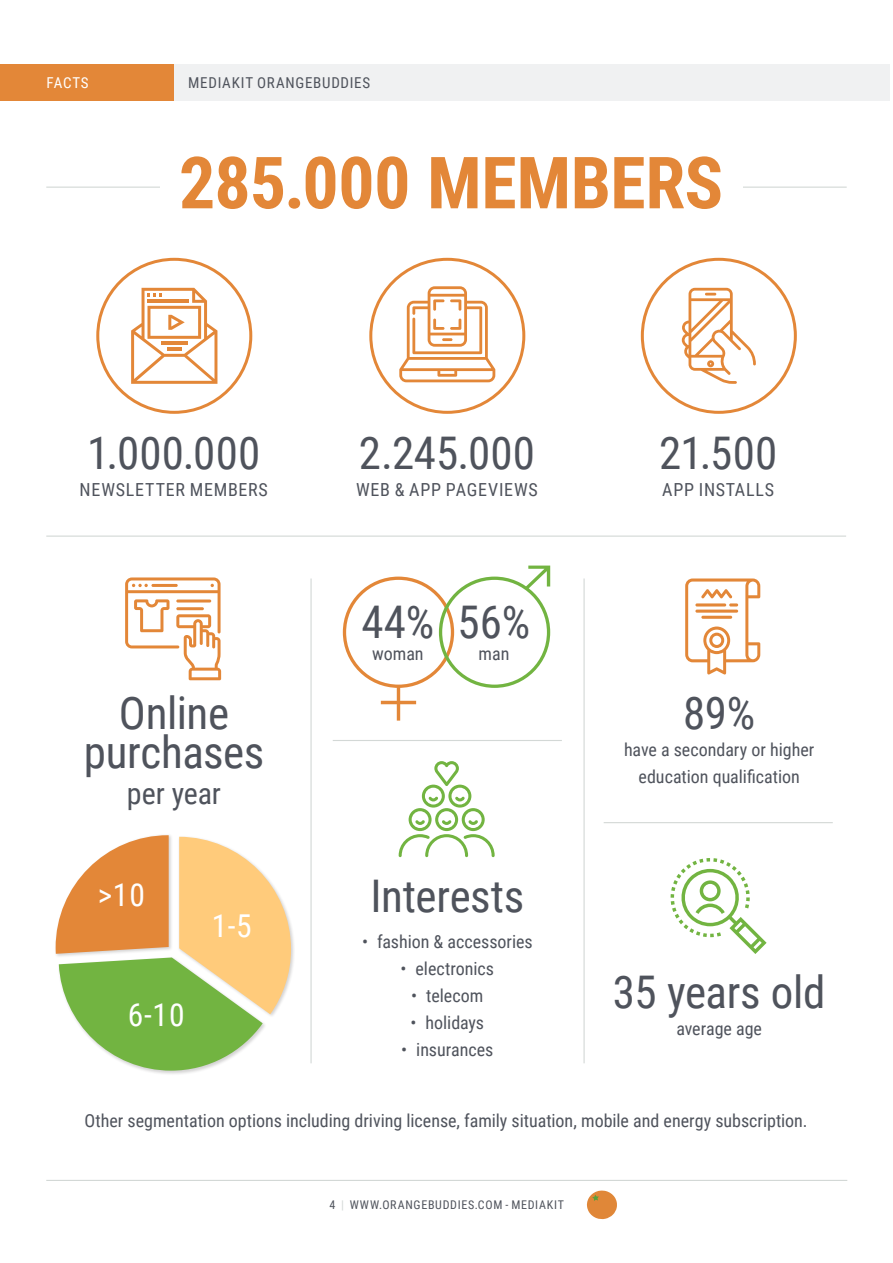
<style>
.page{position:relative;width:893px;height:1263px;background:#fff}
.page>*{position:absolute;margin:0;border:0;box-sizing:border-box;transform-origin:0 0}
.T2___Centre{font:700 72px "Roboto Condensed";letter-spacing:-.005em;color:#e38738}
.H2___Centre{font:45px/39px "Roboto Condensed";letter-spacing:-.01em;color:#4f535c;text-align:center}
.T5___Center{font:45px "Roboto Condensed";letter-spacing:.005em;color:#4f535c}
.Text_Heading_upperca{font:31.5px "Roboto Condensed";color:#fff}
.H2___Centre-2{font:30px "Roboto Condensed";letter-spacing:-.005em;color:#4f535c}
.H2___Centre-3{font:18px/27px "Roboto Condensed";color:#4f535c;text-align:center}
.BC___Centre{font:18px "Roboto Condensed";letter-spacing:.04em;color:#4f535c}
.t1{font:15px "Roboto Condensed";letter-spacing:.05em;color:#4f535c}
.C__Header{font:15px "Roboto Condensed";letter-spacing:.045em;color:#fff}
.t2{font:12px "Roboto Condensed";letter-spacing:.06em;color:#4f535c}
.s1{color:#d3d8d6}
</style>
<div class="page">
<hr style="left:46px;top:1180px;width:801px;height:1px;background:#d3d8d6">
<div style="left:134px;top:64px;width:756px;height:36px;background:#f0f1f2"></div>
<div style="left:0;top:64px;width:173px;height:36px;background:#e38738"></div>
<svg style="left:587px;top:1190px;width:30px;height:29px"></svg>
<div style="left:57px;top:956px;width:210px;height:119px;background:#231f20;opacity:.2"></div>
<div style="left:178px;top:835px;width:117px;height:184px;background:#231f20;opacity:.2"></div>
<div style="left:54px;top:834px;width:119px;height:124px;background:#231f20;opacity:.2"></div>
<svg style="left:56px;top:835px;width:235px;height:235px"></svg>
<div style="left:96px;top:258px;width:156px;height:156px;border:3px solid #e38738;border-radius:50%"></div>
<div style="left:369px;top:258px;width:156px;height:156px;border:3px solid #e38738;border-radius:50%"></div>
<div style="left:641px;top:258px;width:156px;height:156px;border:3px solid #e38738;border-radius:50%"></div>
<svg style="left:671px;top:858px;width:96px;height:96px"></svg>
<svg style="left:685px;top:578px;width:75px;height:97px"></svg>
<svg style="left:399px;top:286px;width:96px;height:96px"></svg>
<svg style="left:131px;top:288px;width:86px;height:96px"></svg>
<svg style="left:125px;top:577px;width:96px;height:103px"></svg>
<svg style="left:381px;top:686px;width:35px;height:35px"></svg>
<svg style="left:525px;top:566px;width:25px;height:23px"></svg>
<svg style="left:399px;top:761px;width:96px;height:96px"></svg>
<svg style="left:682px;top:288px;width:74px;height:96px"></svg>
<hr style="left:583px;top:578px;width:2px;height:485px;background:#d3d8d6">
<hr style="left:46px;top:535px;width:800px;height:2px;background:#d3d8d6">
<hr style="left:46px;top:187px;width:801px;height:1px;background:#d3d8d6">
<hr style="left:604px;top:822px;width:229px;height:1px;background:#d3d8d6">
<hr style="left:310px;top:578px;width:2px;height:485px;background:#d3d8d6">
<hr style="left:333px;top:740px;width:229px;height:1px;background:#d3d8d6">
<div style="left:343px;top:577px;width:111px;height:111px;border:3px solid #e38738;border-radius:50%"></div>
<div style="left:439px;top:577px;width:111px;height:111px;border:3px solid #72b441;border-radius:50%"></div>
<div style="left:160px;top:126px;width:582px;height:123px;background:#fff"></div>
<p class="C__Header" style="left:47px;top:72px;width:44px">FACTS</p>
<p class="t1" style="left:188px;top:72px;width:183px">MEDIAKIT ORANGEBUDDIES</p>
<p class="T2___Centre" style="left:179px;top:132px;width:546px">285.000 MEMBERS</p>
<p class="T5___Center" style="left:87px;top:422px;width:175px">1.000.000</p>
<p class="BC___Centre" style="left:80px;top:477px;width:190px">NEWSLETTER MEMBERS</p>
<p class="H2___Centre" style="left:84px;top:692px;width:182px">Online purchases</p>
<p class="H2___Centre-2" style="left:127px;top:772px;width:96px">per year</p>
<p class="Text_Heading_upperca" style="left:98px;top:873px;width:49px">&gt;10</p>
<p class="Text_Heading_upperca" style="left:128px;top:992px;width:58px">6-10</p>
<p class="Text_Heading_upperca" style="left:212px;top:904px;width:42px">1-5</p>
<p class="T5___Center" style="left:359px;top:422px;width:178px">2.245.000</p>
<p class="BC___Centre" style="left:356px;top:477px;width:183px">WEB &amp; APP PAGEVIEWS</p>
<p class="H2___Centre" style="left:361px;top:601px;width:74px">44%</p>
<p class="H2___Centre-3" style="left:372px;top:639px;width:53px">woman</p>
<p class="H2___Centre" style="left:457px;top:601px;width:74px">56%</p>
<p class="H2___Centre-3" style="left:478px;top:639px;width:32px">man</p>
<p class="H2___Centre" style="left:370px;top:874px;width:155px">Interests</p>
<p class="H2___Centre-3" style="left:362px;top:927px;width:172px">• fashion &amp; accessories</p>
<p class="H2___Centre-3" style="left:400px;top:954px;width:95px">• electronics</p>
<p class="H2___Centre-3" style="left:411px;top:981px;width:74px">• telecom</p>
<p class="H2___Centre-3" style="left:411px;top:1008px;width:75px">• holidays</p>
<p class="H2___Centre-3" style="left:401px;top:1035px;width:94px">• insurances</p>
<p class="T5___Center" style="left:659px;top:422px;width:120px">21.500</p>
<p class="BC___Centre" style="left:662px;top:477px;width:113px">APP INSTALLS</p>
<p class="H2___Centre" style="left:683px;top:692px;width:74px">89%</p>
<p class="H2___Centre-3" style="left:624px;top:735px;width:192px">have a secondary or higher education qualification</p>
<p class="H2___Centre" style="left:613px;top:970px;width:214px">35 years old</p>
<p class="H2___Centre-3" style="left:676px;top:1014px;width:87px">average age</p>
<p class="H2___Centre-3" style="left:84px;top:1106px;width:725px">Other segmentation options including driving license, family situation, mobile and energy subscription.</p>
<p class="t2" style="left:329px;top:1197px;width:236px">4 <span class="s1">|</span> WWW.ORANGEBUDDIES.COM - MEDIAKIT</p>
</div>
